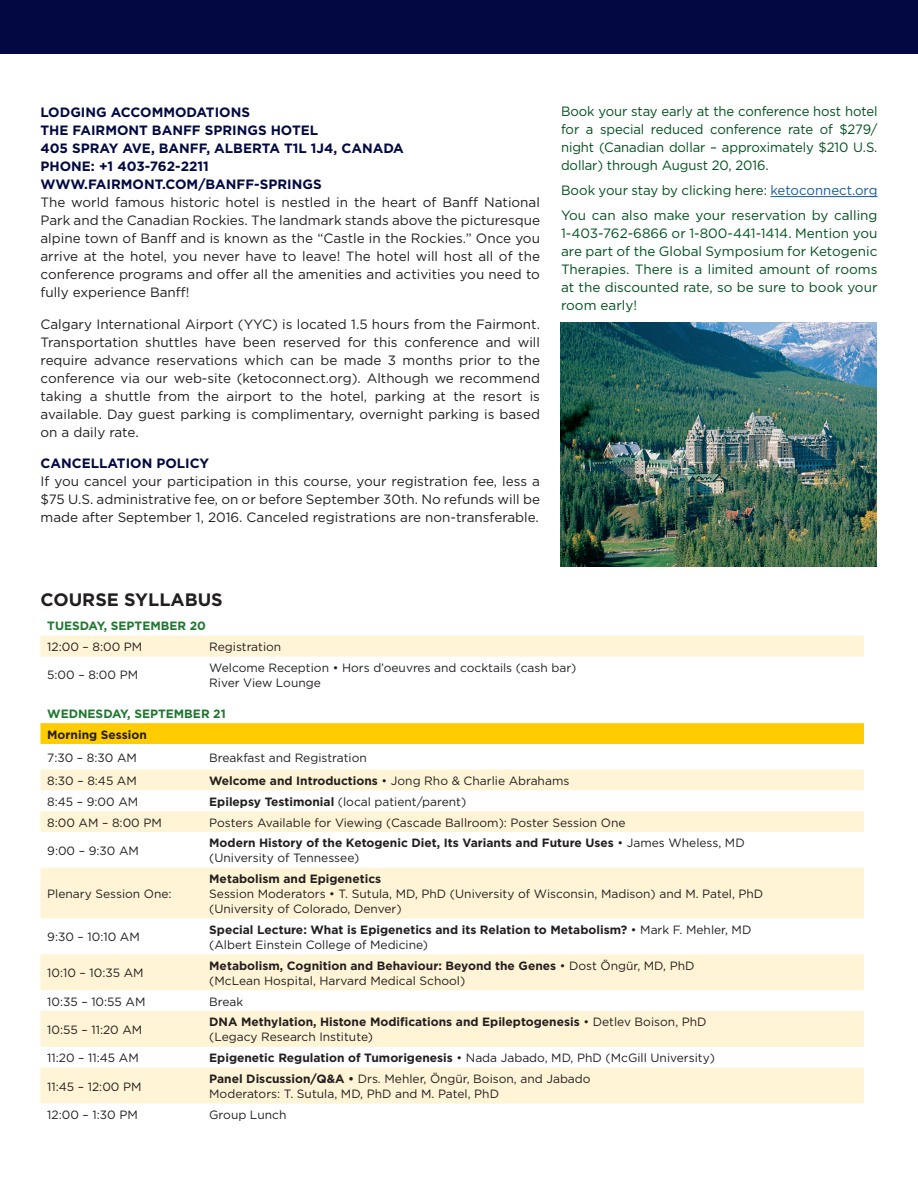
<style>
.page{position:relative;width:918px;height:1188px;background:#fff}
.page>*{position:absolute;margin:0;border:0;box-sizing:border-box;transform-origin:0 0}
.t1{font:700 18px "Gotham";color:#231f20}
.t2{font:13.5px/18px "Gotham";color:#231f20;text-align:justify}
.t3{font:13.5px/18px "Gotham";color:#00511e;text-align:justify}
.t4{font:700 13.5px/18px "Gotham";color:#020942}
.t5{font:12px/15px "Gotham";color:#231f20}
.t6{font:700 12px/15px "Gotham";color:#231f20}
.t7{font:700 12px "Gotham";color:#1e772f}
.s1{color:#175d9e}
.s2{font-weight:700}
.s3{font-weight:400}
</style>
<div class="page">
<div style="left:0;top:0;width:918px;height:54px;background:#020942"></div>
<hr style="left:770px;top:196px;width:108px;height:1px;background:#175d9e">
<svg style="left:40px;top:636px;width:824px;height:468px"></svg>
<div style="left:40px;top:723px;width:824px;height:21px;background:#fc0"></div>
<img style="left:561px;top:323px;width:315px;height:244px">
<p class="t4" style="left:40px;top:103px;width:365px">LODGING ACCOMMODATIONS<br>THE FAIRMONT BANFF SPRINGS HOTEL<br>405 SPRAY AVE, BANFF, ALBERTA T1L 1J4, CANADA<br>PHONE: +1 403-762-2211<br>WWW.FAIRMONT.COM/BANFF-SPRINGS</p>
<p class="t2" style="left:40px;top:193px;width:501px">The world famous historic hotel is nestled in the heart of Banff National Park and the Canadian Rockies. The landmark stands above the picturesque alpine town of Banff and is known as the “Castle in the Rockies.” Once you arrive at the hotel, you never have to leave! The hotel will host all of the conference programs and offer all the amenities and activities you need to fully experience Banff!</p>
<p class="t2" style="left:40px;top:314px;width:501px">Calgary International Airport (YYC) is located 1.5 hours from the Fairmont.<br>Transportation shuttles have been reserved for this conference and will require advance reservations which can be made 3 months prior to the conference via our web-site (ketoconnect.org). Although we recommend taking a shuttle from the airport to the hotel, parking at the resort is available. Day guest parking is complimentary, overnight parking is based on a daily rate.</p>
<p class="t4" style="left:40px;top:454px;width:170px">CANCELLATION POLICY</p>
<p class="t2" style="left:40px;top:472px;width:501px">If you cancel your participation in this course, your registration fee, less a $75 U.S. administrative fee, on or before September 30th. No refunds will be made after September 1, 2016. Canceled registrations are non-transferable.</p>
<p class="t3" style="left:561px;top:102px;width:318px">Book your stay early at the conference host hotel for a special reduced conference rate of $279/ night (Canadian dollar – approximately $210 U.S. dollar) through August 20, 2016.</p>
<p class="t3" style="left:561px;top:177px;width:318px;line-height:24.8px">Book your stay by clicking here: <span class="s1">ketoconnect.org<br></span>You can also make your reservation by calling</p>
<p class="t3" style="left:561px;top:224px;width:318px">1-403-762-6866 or 1-800-441-1414. Mention you are part of the Global Symposium for Ketogenic Therapies. There is a limited amount of rooms at the discounted rate, so be sure to book your room early!</p>
<h1 class="t1" style="left:40px;top:589px;width:184px">COURSE SYLLABUS</h1>
<p class="t7" style="left:47px;top:619px;width:160px">TUESDAY, SEPTEMBER 20</p>
<p class="t5" style="left:47px;top:639px;width:97px">12:00 – 8:00 PM</p>
<p class="t5" style="left:209px;top:639px;width:74px">Registration</p>
<p class="t5" style="left:47px;top:668px;width:92px">5:00 – 8:00 PM</p>
<p class="t5" style="left:209px;top:660px;width:369px">Welcome Reception • Hors d’oeuvres and cocktails (cash bar)<br>River View Lounge</p>
<p class="t7" style="left:47px;top:707px;width:180px">WEDNESDAY, SEPTEMBER 21</p>
<p class="t6" style="left:47px;top:726px;width:101px">Morning Session</p>
<p class="t5" style="left:47px;top:750px;width:91px">7:30 – 8:30 AM</p>
<p class="t5" style="left:209px;top:750px;width:159px">Breakfast and Registration</p>
<p class="t5" style="left:47px;top:773px;width:91px">8:30 – 8:45 AM</p>
<p class="t5" style="left:209px;top:773px;width:362px"><span class="s2">Welcome and Introductions</span> • Jong Rho &amp; Charlie Abrahams</p>
<p class="t5" style="left:47px;top:794px;width:93px">8:45 – 9:00 AM</p>
<p class="t5" style="left:209px;top:794px;width:259px"><span class="s2">Epilepsy Testimonial</span> (local patient/parent)</p>
<p class="t5" style="left:47px;top:815px;width:116px">8:00 AM – 8:00 PM</p>
<p class="t5" style="left:209px;top:815px;width:418px">Posters Available for Viewing (Cascade Ballroom): Poster Session One</p>
<p class="t5" style="left:47px;top:843px;width:93px">9:00 – 9:30 AM</p>
<p class="t6" style="left:209px;top:835px;width:537px">Modern History of the Ketogenic Diet, Its Variants and Future Uses <span class="s3">• James Wheless, MD (University of Tennessee)</span></p>
<p class="t5" style="left:47px;top:886px;width:126px">Plenary Session One:</p>
<p class="t6" style="left:209px;top:871px;width:174px">Metabolism and Epigenetics</p>
<p class="t5" style="left:209px;top:886px;width:556px">Session Moderators • T. Sutula, MD, PhD (University of Wisconsin, Madison) and M. Patel, PhD (University of Colorado, Denver)</p>
<p class="t5" style="left:47px;top:930px;width:94px">9:30 – 10:10 AM</p>
<p class="t6" style="left:209px;top:922px;width:544px">Special Lecture: What is Epigenetics and its Relation to Metabolism? <span class="s3">• Mark F. Mehler, MD (Albert Einstein College of Medicine)</span></p>
<p class="t5" style="left:47px;top:965px;width:98px">10:10 – 10:35 AM</p>
<p class="t5" style="left:209px;top:958px;width:487px"><span class="s2">Metabolism, Cognition and Behaviour: Beyond the Genes</span> • Dost Öngür, MD, PhD (McLean Hospital, Harvard Medical School)</p>
<p class="t5" style="left:47px;top:994px;width:100px">10:35 – 10:55 AM</p>
<p class="t5" style="left:209px;top:994px;width:36px">Break</p>
<p class="t5" style="left:47px;top:1022px;width:97px">10:55 – 11:20 AM</p>
<p class="t6" style="left:209px;top:1014px;width:499px">DNA Methylation, Histone Modifications and Epileptogenesis <span class="s3">• Detlev Boison, PhD (Legacy Research Institute)</span></p>
<p class="t5" style="left:47px;top:1050px;width:93px">11:20 – 11:45 AM</p>
<p class="t5" style="left:209px;top:1050px;width:507px"><span class="s2">Epigenetic Regulation of Tumorigenesis</span> • Nada Jabado, MD, PhD (McGill University)</p>
<p class="t5" style="left:47px;top:1079px;width:96px">11:45 – 12:00 PM</p>
<p class="t5" style="left:209px;top:1071px;width:383px"><span class="s2">Panel Discussion/Q&amp;A •</span> Drs. Mehler, Öngür, Boison, and Jabado<br>Moderators: T. Sutula, MD, PhD and M. Patel, PhD</p>
<p class="t5" style="left:47px;top:1107px;width:92px">12:00 – 1:30 PM</p>
<p class="t5" style="left:209px;top:1107px;width:79px">Group Lunch</p>
</div>
